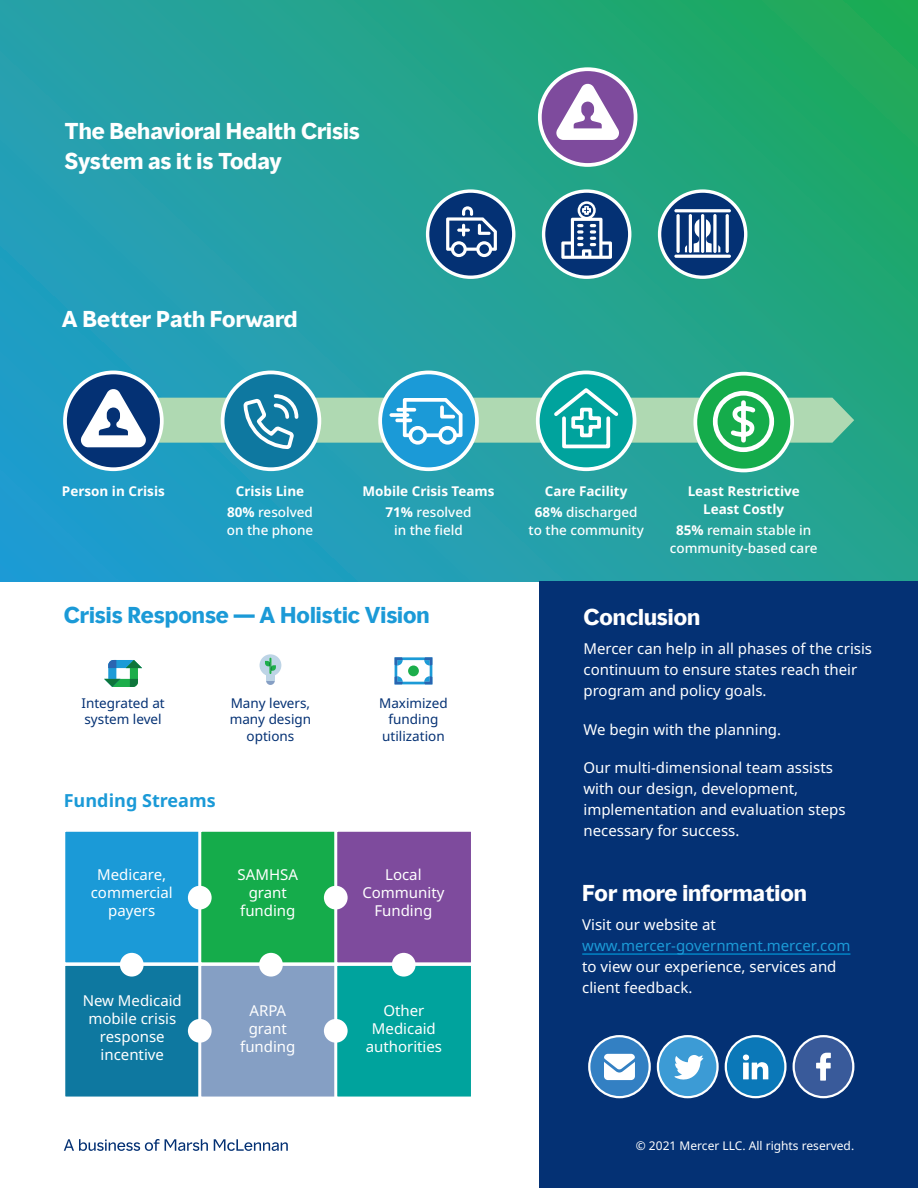
<style>
.page{position:relative;width:918px;height:1188px;background:#fff}
.page>*{position:absolute;margin:0;border:0;box-sizing:border-box;transform-origin:0 0}
.t1{font:700 21px/30px "MMC Display";color:#fff}
.t2{font:700 21px "MMC Display";color:#1b9ad7}
.t3{font:700 18px "Noto Sans";color:#1b9ad7}
.t4{font:15px/18px "Noto Sans";color:#fff;text-align:center}
.t5{font:15px "Noto Sans";color:#1b9ad7}
.t6{font:700 13.5px/21px "Noto Sans";color:#fff;text-align:center}
.t7{font:13.5px/16.5px "Noto Sans";color:#043174;text-align:center}
.t8{font:500 13.5px/18px "Noto Sans";color:#fff;text-align:center}
.t9{font:12px "Noto Sans";color:#fff}
.s1{font-weight:500}
.s2{font-weight:700}
</style>
<div class="page">
<svg style="left:64px;top:1139px;width:224px;height:12px"></svg>
<svg style="left:0;top:0;width:918px;height:581px;background:#24a29b"></svg>
<div style="left:540px;top:581px;width:378px;height:607px;background:#043174"></div>
<div style="left:428px;top:191px;width:86px;height:86px;background:#043174;border-radius:50%"></div>
<div style="left:426px;top:189px;width:89px;height:90px;border:3px solid #fff;border-radius:50%"></div>
<svg style="left:446px;top:206px;width:51px;height:51px"></svg>
<div style="left:544px;top:191px;width:86px;height:86px;background:#043174;border-radius:50%"></div>
<div style="left:542px;top:189px;width:89px;height:90px;border:3px solid #fff;border-radius:50%"></div>
<div style="left:578px;top:201px;width:18px;height:18px;border:3px solid #fff;border-radius:50%"></div>
<svg style="left:561px;top:206px;width:51px;height:53px"></svg>
<div style="left:660px;top:191px;width:86px;height:86px;background:#043174;border-radius:50%"></div>
<div style="left:658px;top:189px;width:89px;height:90px;border:3px solid #fff;border-radius:50%"></div>
<svg style="left:675px;top:212px;width:56px;height:43px"></svg>
<hr style="left:674px;top:255px;width:57px;height:3px;background:#fff;border-radius:2px">
<hr style="left:674px;top:209px;width:57px;height:3px;background:#fff;border-radius:2px">
<div style="left:540px;top:69px;width:96px;height:96px;background:#7e4b9d;border-radius:50%"></div>
<div style="left:538px;top:67px;width:99px;height:100px;border:4px solid #fff;border-radius:50%"></div>
<svg style="left:555px;top:73px;width:299px;height:67px;background:#44a384"></svg>
<hr style="left:582px;top:954px;width:268px;height:1px;background:#00aeef">
<div style="left:589px;top:1036px;width:61px;height:61px;background:#3380c3;border-radius:50%"></div>
<div style="left:588px;top:1035px;width:63px;height:63px;border:2px solid #fff;border-radius:50%"></div>
<svg style="left:604px;top:1054px;width:31px;height:26px"></svg>
<div style="left:726px;top:1036px;width:59px;height:61px;background:#0b78b8;border-radius:50%"></div>
<div style="left:725px;top:1035px;width:62px;height:63px;border:2px solid #fff;border-radius:50%"></div>
<svg style="left:743px;top:1054px;width:25px;height:25px"></svg>
<div style="left:658px;top:1036px;width:60px;height:61px;background:#3c9bd5;border-radius:50%"></div>
<div style="left:657px;top:1035px;width:62px;height:63px;border:2px solid #fff;border-radius:50%"></div>
<svg style="left:674px;top:1055px;width:29px;height:25px"></svg>
<div style="left:794px;top:1036px;width:59px;height:61px;background:#395a9a;border-radius:50%"></div>
<div style="left:793px;top:1035px;width:61px;height:63px;border:2px solid #fff;border-radius:50%"></div>
<svg style="left:816px;top:1053px;width:15px;height:28px"></svg>
<svg style="left:65px;top:372px;width:97px;height:97px;background:#274e87"></svg>
<div style="left:63px;top:371px;width:101px;height:100px;border:4px solid #fff;border-radius:50%"></div>
<svg style="left:223px;top:372px;width:96px;height:97px"></svg>
<div style="left:221px;top:371px;width:100px;height:100px;border:4px solid #fff;border-radius:50%"></div>
<svg style="left:380px;top:372px;width:97px;height:97px"></svg>
<div style="left:378px;top:371px;width:101px;height:100px;border:4px solid #fff;border-radius:50%"></div>
<svg style="left:538px;top:372px;width:97px;height:97px"></svg>
<div style="left:536px;top:371px;width:100px;height:100px;border:4px solid #fff;border-radius:50%"></div>
<svg style="left:695px;top:374px;width:97px;height:96px"></svg>
<div style="left:693px;top:372px;width:101px;height:100px;border:4px solid #fff;border-radius:50%"></div>
<svg style="left:79px;top:385px;width:775px;height:69px;background:#61b4af"></svg>
<svg style="left:395px;top:657px;width:37px;height:27px"></svg>
<div style="left:260px;top:654px;width:21px;height:22px;background:#bdd4e6;border-radius:50%"></div>
<svg style="left:266px;top:681px;width:9px;height:4px"></svg>
<div style="left:266px;top:674px;width:9px;height:7px;background:#bdd4e6"></div>
<svg style="left:265px;top:658px;width:11px;height:16px"></svg>
<svg style="left:104px;top:660px;width:38px;height:27px"></svg>
<div style="left:62px;top:829px;width:140px;height:136px;background:#1b9ad7;border:3px solid #fff"></div>
<div style="left:198px;top:829px;width:140px;height:136px;background:#15ac4b;border:3px solid #fff"></div>
<div style="left:334px;top:829px;width:140px;height:136px;background:#7e4b9d;border:3px solid #fff"></div>
<div style="left:62px;top:963px;width:140px;height:137px;background:#0e78a0;border:3px solid #fff"></div>
<div style="left:198px;top:963px;width:140px;height:137px;background:#859fc4;border:3px solid #fff"></div>
<div style="left:334px;top:963px;width:140px;height:137px;background:#00a39d;border:3px solid #fff"></div>
<div style="left:120px;top:953px;width:24px;height:24px;background:#fff;border-radius:50%"></div>
<div style="left:259px;top:953px;width:24px;height:24px;background:#fff;border-radius:50%"></div>
<div style="left:392px;top:953px;width:24px;height:24px;background:#fff;border-radius:50%"></div>
<div style="left:324px;top:1019px;width:24px;height:24px;background:#fff;border-radius:50%"></div>
<div style="left:188px;top:886px;width:24px;height:23px;background:#fff;border-radius:50%"></div>
<div style="left:324px;top:886px;width:24px;height:23px;background:#fff;border-radius:50%"></div>
<div style="left:188px;top:1019px;width:24px;height:24px;background:#fff;border-radius:50%"></div>
<h1 class="t1" style="left:64px;top:117px;width:297px">The Behavioral Health Crisis<br>System as it is Today</h1>
<h1 class="t1" style="left:62px;top:305px;width:237px">A Better Path Forward</h1>
<p class="t6" style="left:62px;top:481px;width:104px">Person in Crisis</p>
<p class="t6" style="left:227px;top:481px;width:87px">Crisis Line<br>80% <span class="s1">resolved</span></p>
<p class="t8" style="left:227px;top:521px;width:88px">on the phone</p>
<p class="t6" style="left:362px;top:481px;width:134px">Mobile Crisis Teams<br>71% <span class="s1">resolved</span></p>
<p class="t8" style="left:394px;top:521px;width:70px">in the field</p>
<h1 class="t2" style="left:64px;top:601px;width:367px">Crisis Response — A Holistic Vision</h1>
<p class="t7" style="left:81px;top:695px;width:85px;text-align:left">Integrated at system level</p>
<p class="t7" style="left:230px;top:695px;width:83px">Many levers, many design options</p>
<p class="t7" style="left:379px;top:695px;width:70px">Maximized funding utilization</p>
<p class="t3" style="left:64px;top:788px;width:153px">Funding Streams</p>
<p class="t4" style="left:91px;top:866px;width:84px">Medicare, commercial payers</p>
<p class="t4" style="left:238px;top:866px;width:62px">SAMHSA grant funding</p>
<p class="t4" style="left:362px;top:866px;width:84px">Local<br>Community<br>Funding</p>
<p class="t4" style="left:83px;top:992px;width:101px">New Medicaid mobile crisis response incentive</p>
<p class="t4" style="left:240px;top:1002px;width:57px">ARPA grant funding</p>
<p class="t4" style="left:366px;top:1002px;width:78px">Other<br>Medicaid authorities</p>
<p class="t6" style="left:535px;top:481px;width:104px">Care Facility<br>68% <span class="s1">discharged</span></p>
<p class="t8" style="left:529px;top:521px;width:117px">to the community</p>
<p class="t6" style="left:688px;top:482px;width:114px;line-height:18px">Least Restrictive<br>Least Costly</p>
<p class="t8" style="left:670px;top:521px;width:149px"><span class="s2">85%</span> remain stable in community-based care</p>
<h1 class="t1" style="left:583px;top:602px;width:118px">Conclusion</h1>
<p class="t4" style="left:583px;top:639px;width:290px;line-height:21px;text-align:left">Mercer can help in all phases of the crisis continuum to ensure states reach their program and policy goals.</p>
<p class="t4" style="left:583px;top:720px;width:199px">We begin with the planning.</p>
<p class="t4" style="left:583px;top:757px;width:264px;line-height:21px;text-align:left">Our multi-dimensional team assists with our design, development, implementation and evaluation steps necessary for success.</p>
<h1 class="t1" style="left:582px;top:878px;width:226px">For more information</h1>
<p class="t4" style="left:582px;top:916px;width:135px">Visit our website at</p>
<p class="t5" style="left:582px;top:935px;width:270px">www.mercer-government.mercer.com</p>
<p class="t4" style="left:582px;top:956px;width:256px;line-height:21px;text-align:left">to view our experience, services and client feedback.</p>
<p class="t9" style="left:636px;top:1137px;width:220px">© 2021 Mercer LLC. All rights reserved.</p>
</div>
